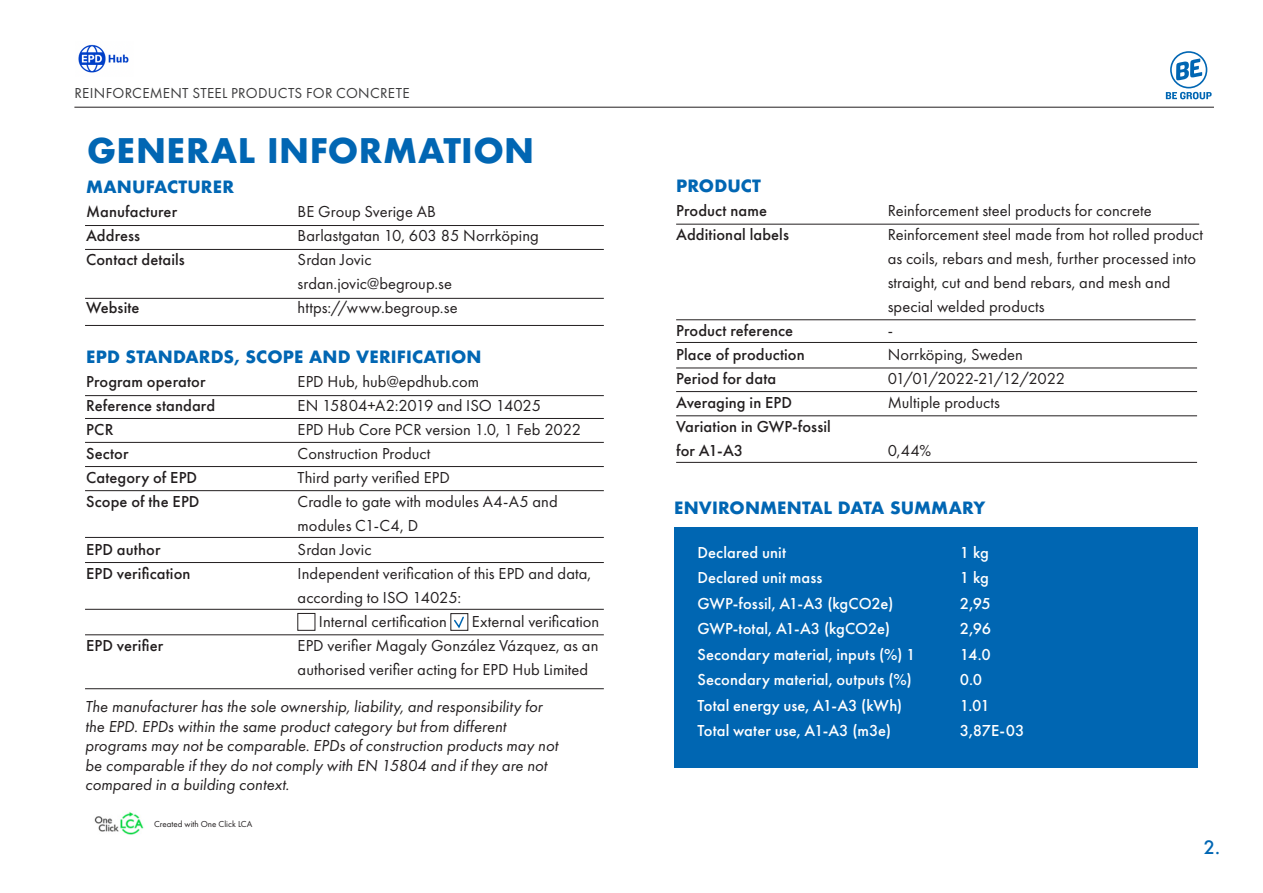
<style>
.page{position:relative;width:1263px;height:893px;background:#fff}
.page>*{position:absolute;margin:0;border:0;box-sizing:border-box;transform-origin:0 0}
.t1{font:700 33px "Futura";letter-spacing:.015em;color:#0166b3}
.t2{font:500 18px "Futura";color:#0166b3}
.t3{font:16.5px/24px "Futura PT";letter-spacing:.005em;color:#231f20}
.t4{font:italic 16.5px "Futura PT";letter-spacing:.005em;color:#231f20}
.t5{font:500 16.5px/24px "Futura PT";letter-spacing:.005em;color:#231f20}
.t6{font:500 16.5px "Futura PT";letter-spacing:.005em;color:#fff}
.t7{font:700 16.5px "Futura";letter-spacing:.005em;color:#0166b3}
.t8{font:16.5px "Futura PT";letter-spacing:-.015em;color:#231f20}
.t9{font:15px "Futura PT";letter-spacing:.02em;color:#3c3c3d}
.t10{font:9px "Futura PT";color:#231f20}
</style>
<div class="page">
<div style="left:674px;top:527px;width:523px;height:240px;background:#0066b2"></div>
<svg style="left:1166px;top:51px;width:45px;height:48px"></svg>
<hr style="left:74px;top:107px;width:1140px;height:1px;background:#231f20">
<hr style="left:85px;top:225px;width:519px;height:1px;background:#231f20">
<hr style="left:85px;top:249px;width:519px;height:1px;background:#231f20">
<hr style="left:85px;top:325px;width:519px;height:1px;background:#231f20">
<hr style="left:85px;top:298px;width:519px;height:1px;background:#231f20">
<img style="left:94px;top:811px;width:50px;height:24px">
<div style="left:451px;top:613px;width:17px;height:17px;border:1px solid #231f20"></div>
<hr style="left:85px;top:395px;width:519px;height:1px;background:#231f20">
<hr style="left:85px;top:418px;width:519px;height:1px;background:#231f20">
<hr style="left:85px;top:466px;width:519px;height:1px;background:#231f20">
<hr style="left:85px;top:442px;width:519px;height:1px;background:#231f20">
<svg style="left:453px;top:616px;width:12px;height:14px"></svg>
<hr style="left:85px;top:490px;width:519px;height:1px;background:#231f20">
<hr style="left:85px;top:537px;width:519px;height:1px;background:#231f20">
<hr style="left:85px;top:562px;width:519px;height:1px;background:#231f20">
<hr style="left:85px;top:609px;width:519px;height:1px;background:#231f20">
<hr style="left:85px;top:635px;width:519px;height:1px;background:#231f20">
<hr style="left:85px;top:688px;width:519px;height:1px;background:#231f20">
<hr style="left:676px;top:224px;width:523px;height:1px;background:#231f20">
<hr style="left:676px;top:320px;width:520px;height:1px;background:#231f20">
<hr style="left:676px;top:342px;width:521px;height:1px;background:#231f20">
<hr style="left:676px;top:368px;width:521px;height:1px;background:#231f20">
<hr style="left:676px;top:391px;width:521px;height:1px;background:#231f20">
<hr style="left:676px;top:416px;width:521px;height:1px;background:#231f20">
<hr style="left:676px;top:462px;width:521px;height:1px;background:#231f20">
<img style="left:78px;top:44px;width:51px;height:29px">
<p class="t9" style="left:74px;top:85px;width:337px">REINFORCEMENT STEEL PRODUCTS FOR CONCRETE</p>
<p class="t1" style="left:87px;top:127px;width:449px">GENERAL INFORMATION</p>
<p class="t7" style="left:86px;top:175px;width:150px">MANUFACTURER</p>
<p class="t5" style="left:86px;top:200px;width:93px">Manufacturer</p>
<p class="t3" style="left:298px;top:200px;width:140px">BE Group Sverige AB</p>
<p class="t5" style="left:86px;top:224px;width:56px">Address</p>
<p class="t3" style="left:298px;top:224px;width:243px">Barlastgatan 10, 603 85 Norrköping</p>
<p class="t5" style="left:86px;top:248px;width:100px">Contact details</p>
<p class="t3" style="left:298px;top:248px;width:75px">Srdan Jovic</p>
<p class="t3" style="left:298px;top:272px;width:156px">srdan.jovic@begroup.se</p>
<p class="t5" style="left:86px;top:296px;width:55px">Website</p>
<p class="t3" style="left:298px;top:296px;width:161px">https://www.begroup.se</p>
<p class="t7" style="left:86px;top:345px;width:397px">EPD STANDARDS, SCOPE AND VERIFICATION</p>
<p class="t5" style="left:86px;top:370px;width:121px">Program operator</p>
<p class="t3" style="left:298px;top:370px;width:183px">EPD Hub, hub@epdhub.com</p>
<p class="t5" style="left:86px;top:394px;width:130px">Reference standard</p>
<p class="t3" style="left:298px;top:394px;width:245px">EN 15804+A2:2019 and ISO 14025</p>
<p class="t5" style="left:86px;top:418px;width:29px">PCR</p>
<p class="t3" style="left:298px;top:418px;width:285px">EPD Hub Core PCR version 1.0, 1 Feb 2022</p>
<p class="t5" style="left:86px;top:442px;width:44px">Sector</p>
<p class="t3" style="left:298px;top:442px;width:134px">Construction Product</p>
<p class="t5" style="left:86px;top:466px;width:113px">Category of EPD</p>
<p class="t3" style="left:298px;top:466px;width:154px">Third party verified EPD</p>
<p class="t5" style="left:86px;top:490px;width:115px">Scope of the EPD</p>
<p class="t3" style="left:298px;top:490px;width:262px">Cradle to gate with modules A4-A5 and modules C1-C4, D</p>
<p class="t5" style="left:86px;top:538px;width:76px">EPD author</p>
<p class="t3" style="left:298px;top:538px;width:75px">Srdan Jovic</p>
<p class="t5" style="left:86px;top:562px;width:106px">EPD verification</p>
<p class="t3" style="left:298px;top:562px;width:295px">Independent verification of this EPD and data,</p>
<p class="t3" style="left:298px;top:586px;width:165px">according to ISO 14025:</p>
<p class="t3" style="left:319px;top:610px;width:129px">Internal certification</p>
<p class="t3" style="left:472px;top:610px;width:129px">External verification</p>
<p class="t5" style="left:86px;top:634px;width:79px">EPD verifier</p>
<p class="t3" style="left:298px;top:634px;width:302px">EPD verifier Magaly González Vázquez, as an authorised verifier acting for EPD Hub Limited</p>
<p class="t4" style="left:85px;top:697px;width:459px">The manufacturer has the sole ownership, liability, and responsibility for</p>
<p class="t4" style="left:85px;top:716px;width:422px">the EPD. EPDs within the same product category but from different</p>
<p class="t4" style="left:85px;top:736px;width:474px">programs may not be comparable. EPDs of construction products may not</p>
<p class="t4" style="left:85px;top:755px;width:463px">be comparable if they do not comply with EN 15804 and if they are not</p>
<p class="t4" style="left:85px;top:775px;width:206px">compared in a building context.</p>
<p class="t10" style="left:154px;top:819px;width:100px">Created with One Click LCA</p>
<p class="t7" style="left:676px;top:174px;width:86px">PRODUCT</p>
<p class="t5" style="left:676px;top:199px;width:92px">Product name</p>
<p class="t3" style="left:888px;top:199px;width:265px">Reinforcement steel products for concrete</p>
<p class="t5" style="left:676px;top:223px;width:114px">Additional labels</p>
<p class="t3" style="left:888px;top:223px;width:317px">Reinforcement steel made from hot rolled product as coils, rebars and mesh, further processed into straight, cut and bend rebars, and mesh and special welded products</p>
<p class="t5" style="left:676px;top:319px;width:119px">Product reference</p>
<p class="t3" style="left:888px;top:319px;width:7px">-</p>
<p class="t5" style="left:676px;top:343px;width:130px">Place of production</p>
<p class="t3" style="left:888px;top:343px;width:137px">Norrköping, Sweden</p>
<p class="t5" style="left:676px;top:367px;width:102px">Period for data</p>
<p class="t8" style="left:888px;top:369px;width:179px">01/01/2022-21/12/2022</p>
<p class="t5" style="left:676px;top:391px;width:118px">Averaging in EPD</p>
<p class="t3" style="left:888px;top:391px;width:114px">Multiple products</p>
<p class="t5" style="left:676px;top:415px;width:156px">Variation in GWP-fossil for A1-A3</p>
<p class="t3" style="left:888px;top:439px;width:45px">0,44%</p>
<p class="t7" style="left:674px;top:496px;width:313px">ENVIRONMENTAL DATA SUMMARY</p>
<p class="t6" style="left:697px;top:542px;width:90px">Declared unit</p>
<p class="t6" style="left:960px;top:542px;width:31px">1 kg</p>
<p class="t6" style="left:697px;top:568px;width:127px">Declared unit mass</p>
<p class="t6" style="left:960px;top:568px;width:31px">1 kg</p>
<p class="t6" style="left:697px;top:593px;width:197px">GWP-fossil, A1-A3 (kgCO2e)</p>
<p class="t6" style="left:960px;top:593px;width:32px">2,95</p>
<p class="t6" style="left:697px;top:619px;width:194px">GWP-total, A1-A3 (kgCO2e)</p>
<p class="t6" style="left:960px;top:619px;width:33px">2,96</p>
<p class="t6" style="left:697px;top:644px;width:220px">Secondary material, inputs (%) 1</p>
<p class="t6" style="left:960px;top:644px;width:32px">14.0</p>
<p class="t6" style="left:697px;top:670px;width:216px">Secondary material, outputs (%)</p>
<p class="t6" style="left:960px;top:670px;width:24px">0.0</p>
<p class="t6" style="left:697px;top:695px;width:206px">Total energy use, A1-A3 (kWh)</p>
<p class="t6" style="left:960px;top:695px;width:32px">1.01</p>
<p class="t6" style="left:697px;top:721px;width:195px">Total water use, A1-A3 (m3e)</p>
<p class="t6" style="left:960px;top:721px;width:66px">3,87E-03</p>
<p class="t2" style="left:1204px;top:835px;width:18px">2.</p>
</div>
